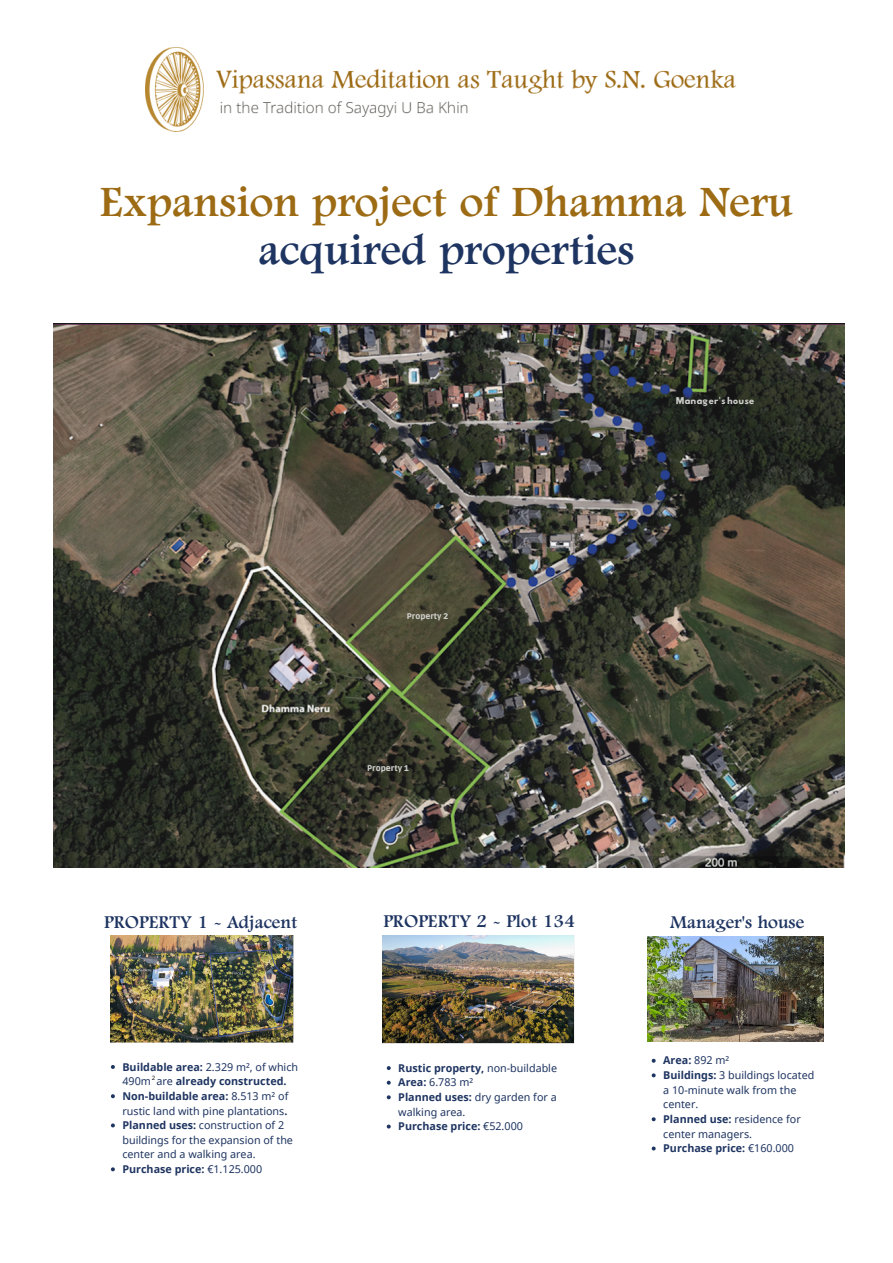
<style>
.page{position:relative;width:893px;height:1263px;background:#fff}
.page>*{position:absolute;margin:0;border:0;box-sizing:border-box;transform-origin:0 0}
.t1{font:45px/48.4px "Footlight MT Pro";color:#9c6b14;text-align:center}
.t2{font:18.75px "Footlight MT Pro";color:#1e3461}
.t3{font:10.73px/14.6px "Noto Sans";color:#1e3461}
.t4{font:700 10.73px/14.6px "Noto Sans";color:#1e3461}
.t5{font:8.32px "Hussar Bd";letter-spacing:.005em;color:#cfcfcc}
.t6{font:900 8.25px "Ruda";color:#cfcfcc}
.t7{font:900 8.18px "Ruda";color:#cfcfcc}
.t8{font:6px "Open Sans";color:#000}
.s1{color:#1e3461}
.s2{font-weight:400}
.s3{font-weight:700}
</style>
<div class="page">
<img style="left:146px;top:47px;width:590px;height:84px">
<img style="left:54px;top:323px;width:791px;height:545px">
<img style="left:648px;top:936px;width:175px;height:106px">
<img style="left:110px;top:935px;width:184px;height:107px">
<img style="left:383px;top:935px;width:192px;height:108px">
<svg style="left:111px;top:1065px;width:4px;height:4px"></svg>
<svg style="left:111px;top:1094px;width:4px;height:4px"></svg>
<svg style="left:111px;top:1123px;width:4px;height:4px"></svg>
<svg style="left:111px;top:1167px;width:4px;height:4px"></svg>
<svg style="left:387px;top:1066px;width:4px;height:4px"></svg>
<svg style="left:387px;top:1081px;width:4px;height:4px"></svg>
<svg style="left:387px;top:1095px;width:4px;height:4px"></svg>
<svg style="left:387px;top:1124px;width:4px;height:4px"></svg>
<svg style="left:651px;top:1059px;width:4px;height:4px"></svg>
<svg style="left:651px;top:1073px;width:4px;height:4px"></svg>
<svg style="left:651px;top:1117px;width:4px;height:4px"></svg>
<svg style="left:651px;top:1146px;width:4px;height:4px"></svg>
<p class="t1" style="left:100px;top:180px;width:695px">Expansion project of Dhamma Neru <span class="s1">acquired properties</span></p>
<p class="t7" style="left:407px;top:612px;width:43px">Property 2</p>
<p class="t6" style="left:367px;top:763px;width:43px">Property 1</p>
<p class="t5" style="left:675px;top:397px;width:80px">Manager's house</p>
<p class="t2" style="left:104px;top:914px;width:195px">PROPERTY 1 - Adjacent</p>
<p class="t2" style="left:383px;top:912px;width:193px">PROPERTY 2 - Plot 134</p>
<h2 class="t2" style="left:670px;top:914px;width:136px">Manager's house</h2>
<p class="t4" style="left:122px;top:1059px;width:177px">Buildable area: <span class="s2">2.329 m², of which<br>490m are</span> already constructed.</p>
<p class="t3" style="left:122px;top:1088px;width:167px"><span class="s3">Non-buildable area:</span> 8.513 m² of rustic land with pine plantations<span class="s3">.</span></p>
<p class="t3" style="left:122px;top:1117px;width:172px"><span class="s3">Planned uses:</span> construction of 2 buildings for the expansion of the center and a walking area.</p>
<p class="t4" style="left:122px;top:1161px;width:141px">Purchase price: <span class="s2">€1.125.000</span></p>
<h2 class="t8" style="left:152px;top:1073px;width:5px">2</h2>
<p class="t4" style="left:398px;top:1060px;width:160px">Rustic property, <span class="s2">non-buildable</span></p>
<p class="t3" style="left:398px;top:1075px;width:77px"><span class="s3">Area:</span> 6.783 m²</p>
<p class="t3" style="left:398px;top:1089px;width:160px"><span class="s3">Planned uses:</span> dry garden for a walking area.</p>
<p class="t4" style="left:398px;top:1119px;width:126px">Purchase price: <span class="s2">€52.000</span></p>
<p class="t4" style="left:663px;top:1053px;width:67px">Area: <span class="s2">892 m²</span></p>
<h2 class="t3" style="left:663px;top:1067px;width:153px"><span class="s3">Buildings:</span> 3 buildings located a 10-minute walk from the center.</h2>
<p class="t3" style="left:663px;top:1111px;width:139px"><span class="s3">Planned use:</span> residence for center managers.</p>
<p class="t4" style="left:663px;top:1141px;width:132px">Purchase price: <span class="s2">€160.000</span></p>
</div>
